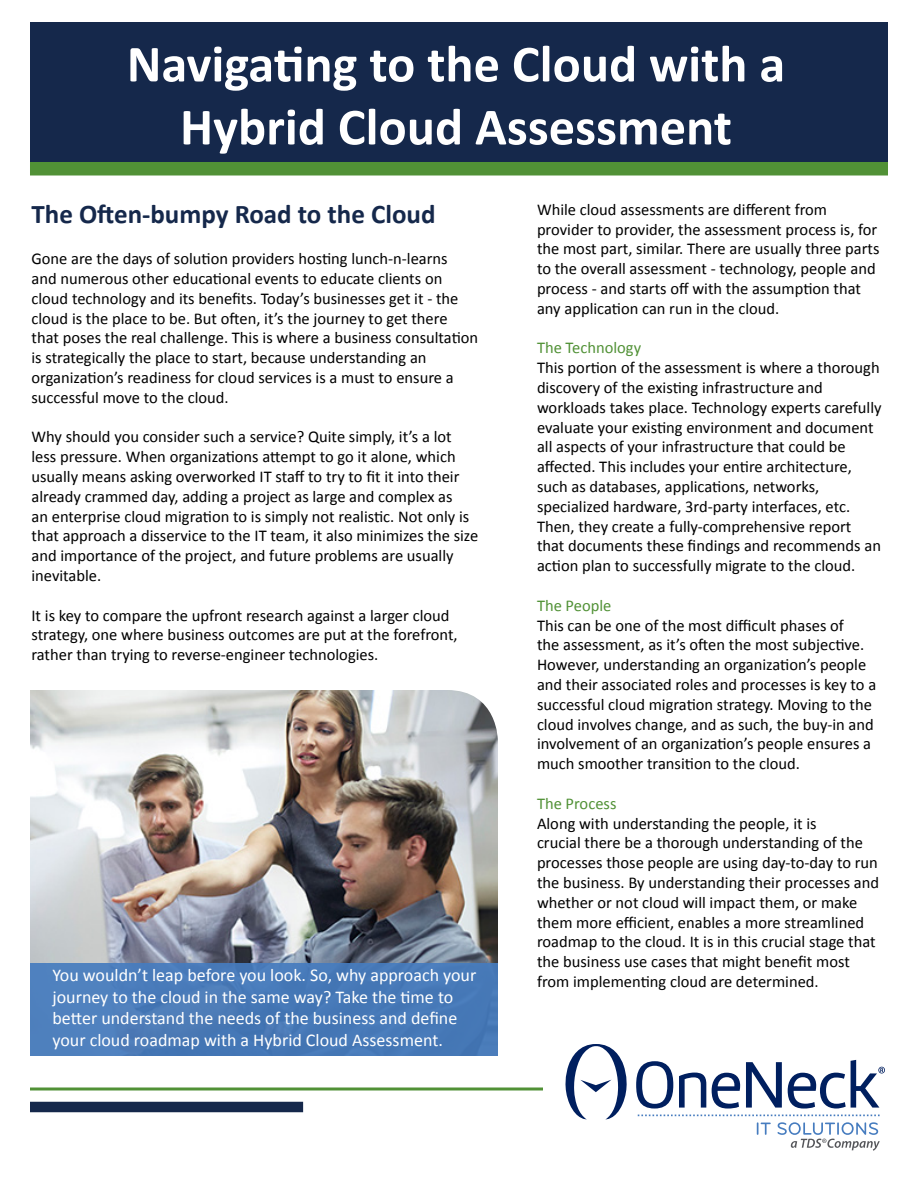
<style>
.page{position:relative;width:918px;height:1188px;background:#fff}
.page>*{position:absolute;margin:0;border:0;box-sizing:border-box;transform-origin:0 0}
.t1{font:700 52.5px/63px "Calibri";color:#fff;text-align:center}
.t2{font:700 27px "Calibri";color:#15284b}
.t3{font:18px/21.6px "Calibri";color:#fff}
.t4{font:16.5px/19.8px "Calibri";color:#000}
.t5{font:16.5px "Calibri";color:#519136}
</style>
<div class="page">
<img style="left:30px;top:690px;width:468px;height:273px">
<div style="left:30px;top:22px;width:858px;height:143px;background:#15284b"></div>
<div style="left:30px;top:162px;width:858px;height:14px;background:#519136;border:2px solid #519136"></div>
<svg style="left:566px;top:1044px;width:61px;height:76px"></svg>
<svg style="left:636px;top:1061px;width:37px;height:48px"></svg>
<svg style="left:679px;top:1073px;width:27px;height:35px"></svg>
<svg style="left:712px;top:1073px;width:28px;height:36px"></svg>
<svg style="left:746px;top:1062px;width:36px;height:46px"></svg>
<svg style="left:788px;top:1060px;width:97px;height:49px"></svg>
<svg style="left:757px;top:1122px;width:14px;height:13px"></svg>
<svg style="left:778px;top:1122px;width:102px;height:29px"></svg>
<svg style="left:638px;top:1115px;width:242px;height:1px"></svg>
<hr style="left:30px;top:1088px;width:513px;height:2px;background:#519136">
<div style="left:30px;top:1102px;width:273px;height:10px;background:#15284b"></div>
<div style="left:30px;top:963px;width:468px;height:93px;background:#467cbf"></div>
<h1 class="t1" style="left:127px;top:30px;width:660px">Navigating to the Cloud with a<br>Hybrid Cloud Assessment</h1>
<h2 class="t2" style="left:32px;top:197px;width:406px">The Often-bumpy Road to the Cloud</h2>
<p class="t4" style="left:32px;top:248px;width:448px">Gone are the days of solution providers hosting lunch-n-learns<br>and numerous other educational events to educate clients on cloud technology and its benefits. Today’s businesses get it - the cloud is the place to be. But often, it’s the journey to get there that poses the real challenge. This is where a business consultation is strategically the place to start, because understanding an organization’s readiness for cloud services is a must to ensure a successful move to the cloud.</p>
<p class="t4" style="left:32px;top:426px;width:448px">Why should you consider such a service? Quite simply, it’s a lot less pressure. When organizations attempt to go it alone, which usually means asking overworked IT staff to try to fit it into their already crammed day, adding a project as large and complex as<br>an enterprise cloud migration to is simply not realistic. Not only is that approach a disservice to the IT team, it also minimizes the size and importance of the project, and future problems are usually inevitable.</p>
<p class="t4" style="left:32px;top:604px;width:428px">It is key to compare the upfront research against a larger cloud strategy, one where business outcomes are put at the forefront, rather than trying to reverse-engineer technologies.</p>
<p class="t3" style="left:52px;top:963px;width:425px">You wouldn’t leap before you look. So, why approach your journey to the cloud in the same way? Take the time to better understand the needs of the business and define your cloud roadmap with a Hybrid Cloud Assessment.</p>
<p class="t4" style="left:537px;top:199px;width:344px">While cloud assessments are different from provider to provider, the assessment process is, for the most part, similar. There are usually three parts to the overall assessment - technology, people and process - and starts off with the assumption that any application can run in the cloud.</p>
<p class="t5" style="left:537px;top:338px;width:106px">The Technology</p>
<p class="t4" style="left:537px;top:357px;width:346px">This portion of the assessment is where a thorough discovery of the existing infrastructure and workloads takes place. Technology experts carefully evaluate your existing environment and document all aspects of your infrastructure that could be affected. This includes your entire architecture, such as databases, applications, networks, specialized hardware, 3rd-party interfaces, etc.<br>Then, they create a fully-comprehensive report that documents these findings and recommends an action plan to successfully migrate to the cloud.</p>
<p class="t5" style="left:537px;top:595px;width:76px">The People</p>
<p class="t4" style="left:537px;top:615px;width:341px">This can be one of the most difficult phases of<br>the assessment, as it’s often the most subjective.<br>However, understanding an organization’s people and their associated roles and processes is key to a successful cloud migration strategy. Moving to the cloud involves change, and as such, the buy-in and involvement of an organization’s people ensures a much smoother transition to the cloud.</p>
<p class="t5" style="left:537px;top:793px;width:81px">The Process</p>
<p class="t4" style="left:537px;top:813px;width:344px">Along with understanding the people, it is<br>crucial there be a thorough understanding of the processes those people are using day-to-day to run the business. By understanding their processes and whether or not cloud will impact them, or make them more efficient, enables a more streamlined roadmap to the cloud. It is in this crucial stage that the business use cases that might benefit most from implementing cloud are determined.</p>
</div>
